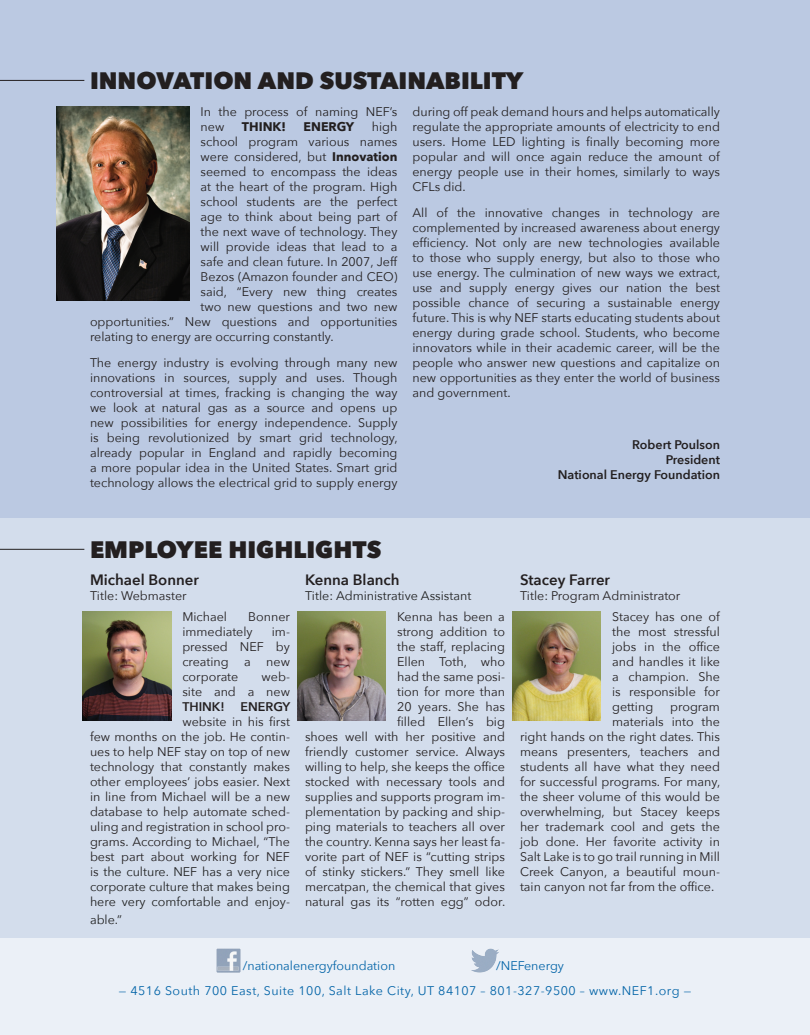
<style>
.page{position:relative;width:810px;height:1035px;background:#fff}
.page>*{position:absolute;margin:0;border:0;box-sizing:border-box;transform-origin:0 0}
.t1{font:800 23.75px "Avenir Next";color:#231f20}
.t2{font:600 15px "Avenir Next";color:#231f20}
.t3{font:12.5px/15px "Avenir Next";color:#231f20;text-align:justify}
.t4{font:12.5px "Avenir Next";letter-spacing:.04em;color:#0163a7}
.t5{font:600 12.5px/15px "Avenir Next";color:#231f20;text-align:right}
.t6{font:12.5px "Avenir Next";color:#0163a7}
.t7{font:12.5px "Avenir Next";color:#1f2020}
.t8{font:700 12.5px "Avenir Next";color:#231f20}
.s1{font-weight:700}
.s2{color:#1f2020}
</style>
<div class="page">
<div style="left:0;top:938px;width:810px;height:97px;background:#ebf0f7"></div>
<div style="left:0;top:0;width:810px;height:938px;background:#d3ddec"></div>
<div style="left:0;top:0;width:810px;height:518px;background:#bbc9e2"></div>
<hr style="left:0;top:80px;width:84px;height:1px;background:#231f20">
<hr style="left:0;top:549px;width:84px;height:1px;background:#231f20">
<img style="left:216px;top:948px;width:5px;height:13px">
<img style="left:216px;top:961px;width:5px;height:12px">
<img style="left:221px;top:948px;width:20px;height:25px">
<img style="left:471px;top:948px;width:28px;height:25px">
<img style="left:56px;top:106px;width:133px;height:194px">
<img style="left:83px;top:611px;width:88px;height:110px">
<img style="left:298px;top:611px;width:88px;height:110px">
<img style="left:512px;top:611px;width:89px;height:110px">
<h1 class="t1" style="left:90px;top:66px;width:435px">INNOVATION AND SUSTAINABILITY</h1>
<p class="t3" style="left:201px;top:104px;width:198px">In the process of naming NEF’s new</p>
<p class="t3" style="left:413px;top:104px;width:309px">during off peak demand hours and helps automatically regulate the appropriate amounts of electricity to end users. Home LED lighting is finally becoming more popular and will once again reduce the amount of energy people use in their homes, similarly to ways CFLs did.</p>
<p class="t3" style="left:413px;top:205px;width:309px">All of the innovative changes in technology are complemented by increased awareness about energy efficiency. Not only are new technologies available to those who supply energy, but also to those who use energy. The culmination of new ways we extract, use and supply energy gives our nation the best possible chance of securing a sustainable energy future. This is why NEF starts educating students about energy during grade school. Students, who become innovators while in their academic career, will be the people who answer new questions and capitalize on new opportunities as they enter the world of business and government.</p>
<p class="t8" style="left:242px;top:119px;width:46px">THINK!</p>
<p class="t8" style="left:304px;top:119px;width:52px">ENERGY</p>
<p class="t3" style="left:372px;top:119px;width:27px">high</p>
<p class="t3" style="left:201px;top:134px;width:198px">school program various names</p>
<p class="t3" style="left:201px;top:149px;width:198px">were considered, but <span class="s1">Innovation</span></p>
<p class="t3" style="left:201px;top:164px;width:198px">seemed to encompass the ideas</p>
<p class="t3" style="left:201px;top:179px;width:198px">at the heart of the program. High</p>
<p class="t3" style="left:201px;top:194px;width:198px">school students are the perfect</p>
<p class="t3" style="left:201px;top:209px;width:198px">age to think about being part of</p>
<p class="t3" style="left:201px;top:224px;width:198px">the next wave of technology. They</p>
<p class="t3" style="left:201px;top:239px;width:198px">will provide ideas that lead to a</p>
<p class="t3" style="left:201px;top:254px;width:198px">safe and clean future. In 2007, Jeff</p>
<p class="t3" style="left:201px;top:269px;width:198px">Bezos (Amazon founder and CEO)</p>
<p class="t3" style="left:201px;top:284px;width:198px">said, “Every new thing creates</p>
<p class="t3" style="left:201px;top:299px;width:198px">two new questions and two new</p>
<p class="t3" style="left:90px;top:314px;width:309px">opportunities.” New questions and opportunities</p>
<p class="t3" style="left:90px;top:329px;width:245px">relating to energy are occurring constantly.</p>
<p class="t3" style="left:90px;top:355px;width:309px">The energy industry is evolving through many new innovations in sources, supply and uses. Though controversial at times, fracking is changing the way we look at natural gas as a source and opens up new possibilities for energy independence. Supply is being revolutionized by smart grid technology, already popular in England and rapidly becoming a more popular idea in the United States. Smart grid technology allows the electrical grid to supply energy</p>
<p class="t5" style="left:558px;top:437px;width:164px">Robert Poulson<br>President<br>National Energy Foundation</p>
<h1 class="t1" style="left:90px;top:535px;width:293px">EMPLOYEE HIGHLIGHTS</h1>
<p class="t2" style="left:90px;top:571px;width:110px">Michael Bonner</p>
<p class="t3" style="left:182px;top:585px;width:46px;line-height:20.6px;text-indent:-92px">Title: Webmaster<br>Michael</p>
<p class="t3" style="left:182px;top:609px;width:109px;text-indent:66px">Bonner immediately</p>
<p class="t3" style="left:182px;top:624px;width:109px;text-indent:89px">im&shy;pressed NEF by creating a new corporate</p>
<p class="t3" style="left:182px;top:669px;width:109px;text-align:right">web-<br>site and a new</p>
<p class="t5" style="left:182px;top:699px;width:44px">THINK!</p>
<p class="t5" style="left:241px;top:699px;width:51px">ENERGY</p>
<p class="t3" style="left:90px;top:714px;width:202px;text-indent:92px">website in his first few months on the job. He contin&shy;ues to help NEF stay on top of new technology that constantly makes other employees’ jobs easier. Next in line from Michael will be a new database to help automate sched&shy;uling and registration in school pro&shy;grams. According to Michael, “The best part about working for NEF is <span class="s2">the culture. NEF has a very nice corporate culture that makes being here very comfortable and enjoy-</span></p>
<p class="t7" style="left:90px;top:912px;width:34px">able.”</p>
<p class="t2" style="left:305px;top:571px;width:96px">Kenna Blanch</p>
<p class="t7" style="left:305px;top:588px;width:168px">Title: Administrative Assistant</p>
<p class="t3" style="left:305px;top:609px;width:202px;text-align:right">Kenna has been a<br>strong addition to<br>the staff, replacing<br>Ellen Toth, who<br>had the same posi-<br>tion for more than<br>20 years. She has<br>filled Ellen’s big<br>shoes well with her positive and friendly customer service. Always willing to help, she keeps the office stocked with necessary tools and supplies and supports program im&shy;plementation by packing and ship&shy;ping materials to teachers all over the country. Kenna says her least fa&shy;vorite part of NEF is “cutting strips of stinky stickers.” They smell like mercatpan, the chemical that gives natural gas its “rotten egg” odor.</p>
<p class="t2" style="left:520px;top:571px;width:92px">Stacey Farrer</p>
<p class="t3" style="left:612px;top:585px;width:109px;line-height:20.6px;text-indent:-92px">Title: Program Administrator<br>Stacey has one of</p>
<p class="t3" style="left:612px;top:624px;width:109px">the most stressful jobs in the office and handles it like a champion. She is responsible for getting</p>
<p class="t3" style="left:670px;top:699px;width:51px">program</p>
<p class="t3" style="left:612px;top:714px;width:109px">materials into the</p>
<p class="t3" style="left:520px;top:729px;width:202px">right hands on the right dates. This</p>
<p class="t3" style="left:520px;top:744px;width:201px">means presenters, teachers and</p>
<p class="t3" style="left:520px;top:759px;width:201px">students all have what they need</p>
<p class="t3" style="left:520px;top:774px;width:202px">for successful programs. For many,</p>
<p class="t3" style="left:520px;top:789px;width:202px">the sheer volume of this would be</p>
<p class="t3" style="left:520px;top:804px;width:202px">overwhelming, but Stacey keeps</p>
<p class="t3" style="left:520px;top:819px;width:202px">her trademark cool and gets the</p>
<p class="t3" style="left:520px;top:834px;width:201px">job done. Her favorite activity in</p>
<p class="t3" style="left:520px;top:849px;width:201px">Salt Lake is to go trail running in Mill</p>
<p class="t3" style="left:520px;top:864px;width:202px">Creek Canyon, a beautiful moun-</p>
<p class="t3" style="left:520px;top:879px;width:196px">tain canyon not far from the office.</p>
<p class="t6" style="left:243px;top:958px;width:154px">/nationalenergyfoundation</p>
<p class="t6" style="left:496px;top:958px;width:69px">/NEFenergy</p>
<p class="t4" style="left:119px;top:983px;width:574px">— 4516 South 700 East, Suite 100, Salt Lake City, UT 84107 – 801-327-9500 – www.NEF1.org —</p>
</div>
